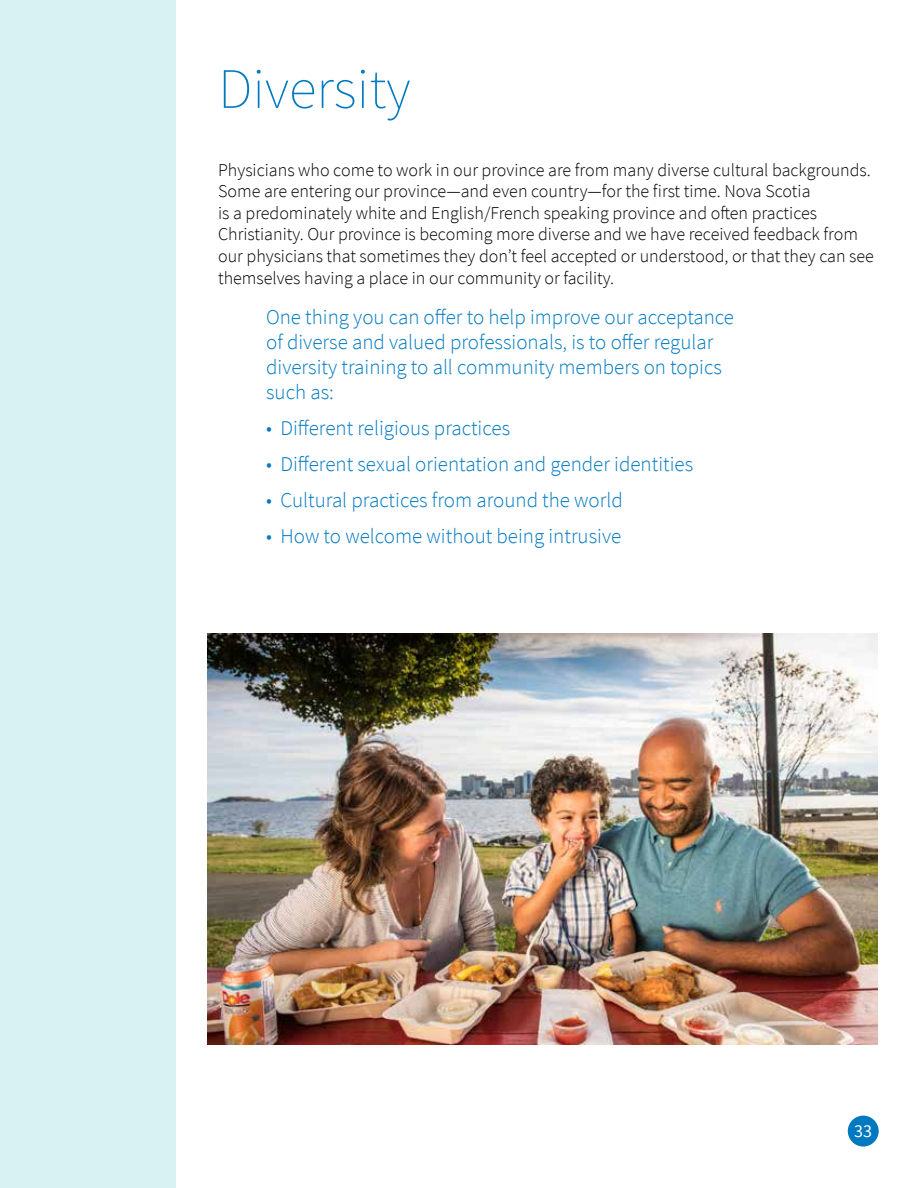
<style>
.page{position:relative;width:918px;height:1188px;background:#fff}
.page>*{position:absolute;margin:0;border:0;box-sizing:border-box;transform-origin:0 0}
.t1{font:200 57px "Source Sans Pro";color:#0079c1}
.t2{font:300 21px/25.2px "Source Sans Pro";color:#0079c1}
.t3{font:300 18px/21.6px "Source Sans Pro";color:#000}
.t4{font:18px "Source Sans Pro";color:#fff}
</style>
<div class="page">
<div style="left:848px;top:1116px;width:31px;height:31px;background:#0079c1;border-radius:50%"></div>
<div style="left:0;top:0;width:175px;height:1188px;background:#d8f2f3"></div>
<img style="left:207px;top:634px;width:671px;height:410px">
<h1 class="t1" style="left:218px;top:54px;width:194px">Diversity</h1>
<p class="t3" style="left:218px;top:159px;width:657px">Physicians who come to work in our province are from many diverse cultural backgrounds.<br>Some are entering our province—and even country—for the first time. Nova Scotia<br>is a predominately white and English/French speaking province and often practices Christianity. Our province is becoming more diverse and we have received feedback from our physicians that sometimes they don’t feel accepted or understood, or that they can see themselves having a place in our community or facility.</p>
<p class="t2" style="left:266px;top:304px;width:470px">One thing you can offer to help improve our acceptance of diverse and valued professionals, is to offer regular diversity training to all community members on topics such as:</p>
<p class="t2" style="left:266px;top:416px;width:246px">• Different religious practices</p>
<p class="t2" style="left:266px;top:452px;width:429px">• Different sexual orientation and gender identities</p>
<p class="t2" style="left:266px;top:488px;width:358px">• Cultural practices from around the world</p>
<p class="t2" style="left:266px;top:524px;width:357px">• How to welcome without being intrusive</p>
<p class="t4" style="left:854px;top:1119px;width:19px">33</p>
</div>
